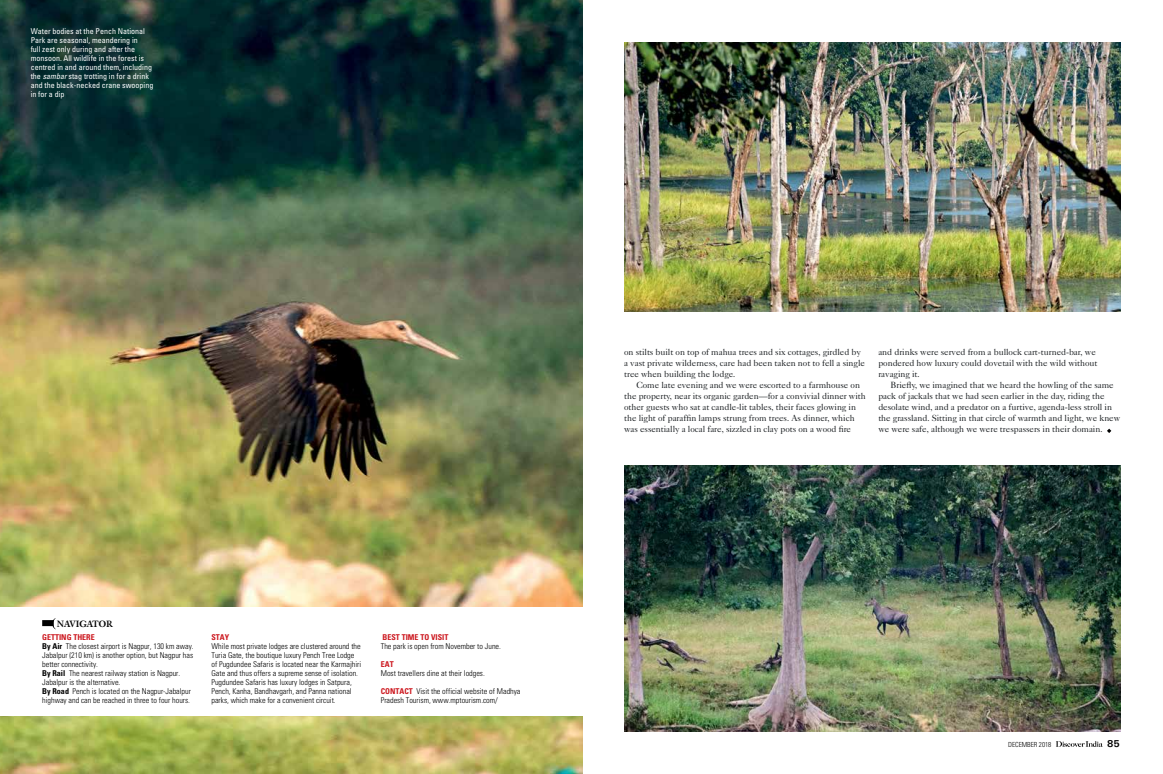
<style>
.page{position:relative;width:1163px;height:774px;background:#fff}
.page>*{position:absolute;margin:0;border:0;box-sizing:border-box;transform-origin:0 0}
.t1{font:700 10px "Univers";color:#000}
.t2{font:9px/11px "Caslon Five Forty";letter-spacing:-.005em;color:#1a1e21}
.t3{font:500 9px "Caslon Book BE";letter-spacing:-.015em;color:#000}
.t4{font:300 condensed 8px/9px "Univers";color:#000}
.t5{font:condensed 8px/9px "Univers";color:#fff}
.t6{font:700 condensed 8px "Univers";color:#cc171e}
.t7{font:300 condensed 7px "Univers";color:#000}
.s1{font-style:italic}
.s2{font-weight:700;color:#cc171e}
.s3{font-weight:700}
</style>
<div class="page">
<img style="left:0;top:0;width:582px;height:774px">
<div style="left:0;top:607px;width:589px;height:108px;background:#fff"></div>
<div style="left:42px;top:620px;width:12px;height:6px;background:#000"></div>
<svg style="left:1107px;top:429px;width:4px;height:4px"></svg>
<img style="left:624px;top:43px;width:496px;height:268px">
<img style="left:624px;top:465px;width:496px;height:266px">
<svg style="left:1056px;top:741px;width:46px;height:6px"></svg>
<p class="t5" style="left:31px;top:27px;width:124px">Water bodies at the Pench National<br>Park are seasonal, meandering in<br>full zest only during and after the monsoon. All wildlife in the forest is centred in and around them, including the <span class="s1">sambar</span> stag trotting in for a drink and the black-necked crane swooping in for a dip</p>
<p class="t3" style="left:57px;top:618px;width:57px">NAVIGATOR</p>
<p class="t4" style="left:42px;top:633px;width:153px"><span class="s2">GETTING THERE<br></span><span class="s3">By Air</span> The closest airport is Nagpur, 130 km away.<br>Jabalpur (210 km) is another option, but Nagpur has better connectivity.<br><span class="s3">By Rail</span> The nearest railway station is Nagpur.<br>Jabalpur is the alternative.<br><span class="s3">By Road</span> Pench is located on the Nagpur-Jabalpur highway and can be reached in three to four hours.</p>
<p class="t6" style="left:211px;top:632px;width:19px">STAY</p>
<p class="t4" style="left:211px;top:642px;width:151px">While most private lodges are clustered around the Turia Gate, the boutique luxury Pench Tree Lodge of Pugdundee Safaris is located near the Karmajhiri Gate and thus offers a supreme sense of isolation.<br>Pugdundee Safaris has luxury lodges in Satpura, Pench, Kanha, Bandhavgarh, and Panna national parks, which make for a convenient circuit.</p>
<p class="t6" style="left:382px;top:632px;width:67px">BEST TIME TO VISIT</p>
<p class="t4" style="left:381px;top:642px;width:122px">The park is open from November to June.</p>
<p class="t6" style="left:381px;top:659px;width:14px">EAT</p>
<p class="t4" style="left:381px;top:669px;width:106px">Most travellers dine at their lodges.</p>
<p class="t4" style="left:381px;top:687px;width:141px"><span class="s2">CONTACT</span> Visit the official website of Madhya<br>Pradesh Tourism, www.mptourism.com/</p>
<p class="t2" style="left:624px;top:346px;width:242px">on stilts built on top of mahua trees and six cottages, girdled by a vast private wilderness, care had been taken not to fell a single tree when building the lodge.</p>
<p class="t2" style="left:624px;top:379px;width:243px;text-indent:12px">Come late evening and we were escorted to a farmhouse on the property, near its organic garden—for a convivial dinner with other guests who sat at candle-lit tables, their faces glowing in the light of paraffin lamps strung from trees. As dinner, which was essentially a local fare, sizzled in clay pots on a wood fire</p>
<p class="t2" style="left:878px;top:346px;width:221px">and drinks were served from a bullock cart-turned-bar, we pondered how luxury could dovetail with the wild without ravaging it.</p>
<p class="t2" style="left:878px;top:379px;width:243px;text-indent:12px">Briefly, we imagined that we heard the howling of the same pack of jackals that we had seen earlier in the day, riding the desolate wind, and a predator on a furtive, agenda-less stroll in the grassland. Sitting in that circle of warmth and light, we knew we were safe, although we were trespassers in their domain.</p>
<p class="t7" style="left:1008px;top:740px;width:45px">DECEMBER 2018</p>
<p class="t1" style="left:1107px;top:737px;width:14px">85</p>
</div>
